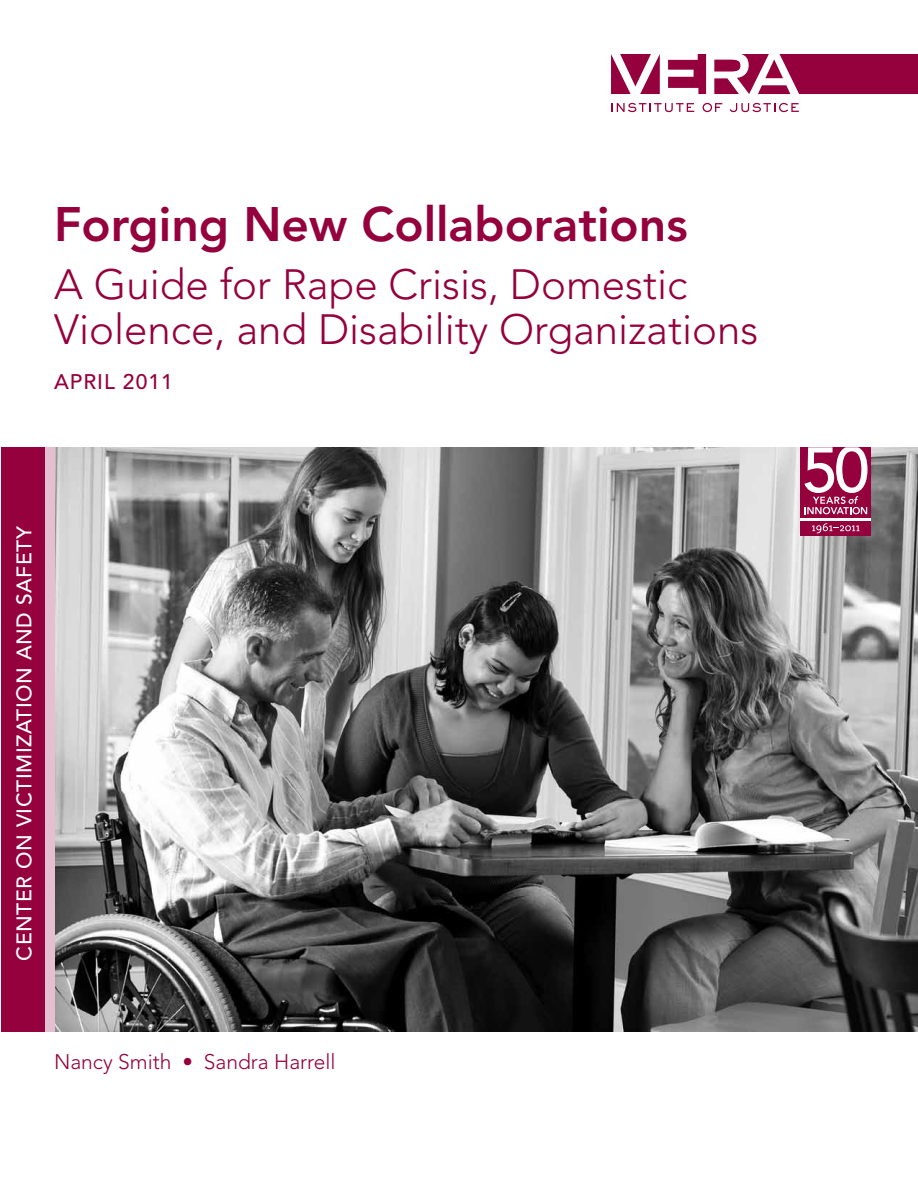
<style>
.page{position:relative;width:918px;height:1188px;background:#fff}
.page>*{position:absolute;margin:0;border:0;box-sizing:border-box;transform-origin:0 0}
.t1{font:800 48px "Avenir LT Std";color:#95013d}
.t2{font:300 42px/45px "Avenir LT Std";color:#95013d}
.t3{font:500 21px "Avenir";letter-spacing:.025em;color:#fff}
.Author_names{font:300 21px "Avenir LT Std";color:#95013d}
.t4{font:500 21px "Avenir";letter-spacing:.05em;color:#95013d}
</style>
<div class="page">
<img style="left:55px;top:447px;width:863px;height:585px">
<div style="left:1px;top:447px;width:53px;height:585px;background:#95013d"></div>
<div style="left:45px;top:447px;width:10px;height:585px;background:#e4bfce"></div>
<svg style="left:668px;top:54px;width:38px;height:40px"></svg>
<svg style="left:611px;top:54px;width:49px;height:40px"></svg>
<svg style="left:714px;top:54px;width:204px;height:40px"></svg>
<svg style="left:611px;top:103px;width:83px;height:9px"></svg>
<svg style="left:703px;top:103px;width:19px;height:9px"></svg>
<svg style="left:730px;top:103px;width:69px;height:9px"></svg>
<div style="left:800px;top:447px;width:71px;height:89px;background:#95013d"></div>
<svg style="left:812px;top:523px;width:48px;height:10px"></svg>
<svg style="left:804px;top:447px;width:64px;height:67px"></svg>
<hr style="left:800px;top:518px;width:71px;height:3px;background:#fff">
<p class="t1" style="left:54px;top:196px;width:635px">Forging New Collaborations</p>
<p class="t2" style="left:54px;top:262px;width:706px">A Guide for Rape Crisis, Domestic<br>Violence, and Disability Organizations</p>
<p class="t4" style="left:54px;top:370px;width:120px">APRIL 2011</p>
<p class="t3" style="left:12px;top:961px;width:436px;rotate:-90deg">CENTER ON VICTIMIZATION AND SAFETY</p>
<p class="Author_names" style="left:54px;top:1050px;width:283px">Nancy Smith • Sandra Harrell</p>
</div>
